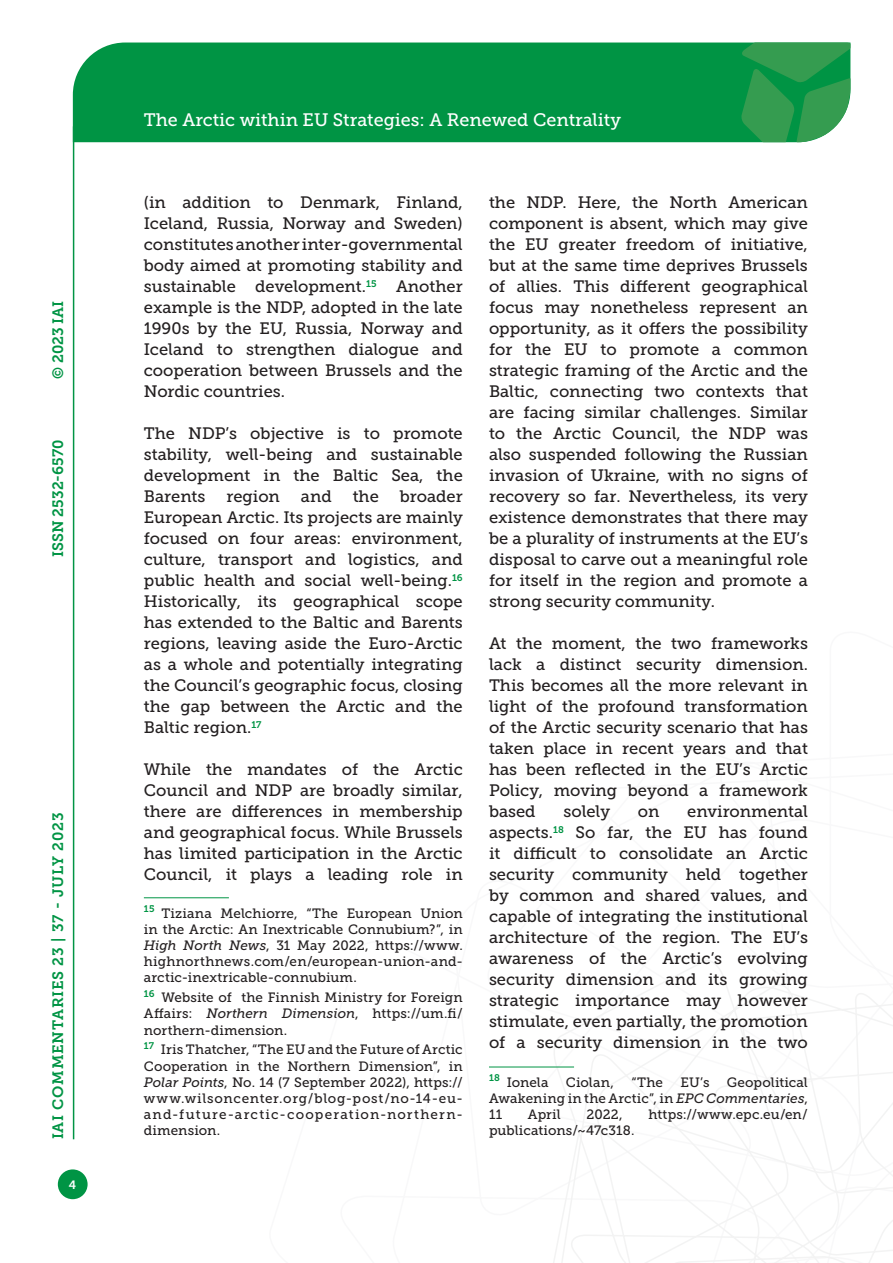
<style>
.page{position:relative;width:893px;height:1263px;background:#fff}
.page>*{position:absolute;margin:0;border:0;box-sizing:border-box;transform-origin:0 0}
.t1{font:18px "Museo Slab 500";color:#fff}
.Testo{font:16.5px/21px "Museo Slab 500";color:#231f20;text-align:justify}
.t2{font:15px "Museo Slab 700";letter-spacing:.05em;color:#009444}
.t3{font:15px "Museo Slab 700";color:#009444}
.Nota{font:13.5px/16.2px "Museo Slab 500";letter-spacing:.01em;color:#231f20;text-align:justify}
.t4{font:12px "Museo Slab 700";color:#fff}
.s1{font-style:italic}
</style>
<div class="page">
<svg style="left:531px;top:960px;width:362px;height:303px"></svg>
<div style="left:73px;top:43px;width:668px;height:99px;background:#009444"></div>
<svg style="left:741px;top:43px;width:109px;height:99px;background:#319e55"></svg>
<div style="left:58px;top:1169px;width:30px;height:30px;background:#009444;border-radius:50%"></div>
<hr style="left:73px;top:126px;width:1px;height:1013px;background:#009444">
<hr style="left:144px;top:897px;width:85px;height:1px;background:#009444">
<hr style="left:489px;top:1067px;width:85px;height:1px;background:#009444">
<p class="t2" style="left:50px;top:379px;width:80px;rotate:-90deg">© 2023 IAI</p>
<p class="t3" style="left:50px;top:557px;width:119px;rotate:-90deg">ISSN 2532-6570</p>
<p class="t2" style="left:50px;top:1139px;width:328px;rotate:-90deg">IAI COMMENTARIES 23 | 37 - JULY 2023</p>
<p class="t4" style="left:69px;top:1178px;width:9px">4</p>
<p class="t1" style="left:144px;top:110px;width:479px">The Arctic within EU Strategies: A Renewed Centrality</p>
<p class="Testo" style="left:144px;top:192px;width:320px">(in addition to Denmark, Finland, Iceland, Russia, Norway and Sweden) constitutes another inter-governmental body aimed at promoting stability and sustainable development.<sup>15</sup> Another example is the NDP, adopted in the late 1990s by the EU, Russia, Norway and Iceland to strengthen dialogue and cooperation between Brussels and the Nordic countries.</p>
<p class="Testo" style="left:144px;top:423px;width:320px">The NDP’s objective is to promote stability, well-being and sustainable development in the Baltic Sea, the Barents</p>
<p class="Testo" style="left:144px;top:486px;width:320px;text-indent:256px">broader European Arctic. Its projects are mainly focused on four areas: environment, culture, transport and logistics, and public health and social well-being.<sup>16<br></sup>Historically, its geographical scope has extended to the Baltic and Barents regions, leaving aside the Euro-Arctic as a whole and potentially integrating the Council’s geographic focus, closing the gap between the Arctic and the Baltic region.<sup>17</sup></p>
<p class="Testo" style="left:144px;top:759px;width:320px">While the mandates of the Arctic Council and NDP are broadly similar, there are differences in membership and geographical focus. While Brussels has limited participation in the Arctic Council, it plays a leading role in</p>
<p class="Nota" style="left:144px;top:905px;width:320px"><sup>15</sup> Tiziana Melchiorre, “The European Union in the Arctic: An Inextricable Connubium?”, in <span class="s1">High North News</span>, 31 May 2022, https://www. highnorthnews.com/en/european-union-and&shy;arctic-inextricable-connubium.</p>
<p class="Nota" style="left:144px;top:989px;width:320px"><sup>16</sup> Website of the Finnish Ministry for Foreign Affairs: <span class="s1">Northern Dimension</span>, https://um.fi/ northern-dimension.</p>
<p class="Nota" style="left:144px;top:1042px;width:320px"><sup>17</sup> Iris Thatcher, “The EU and the Future of Arctic Cooperation in the Northern Dimension”, in <span class="s1">Polar Points</span>, No. 14 (7 September 2022), https:// www.wilsoncenter.org/blog-post/no-14-eu&shy;and-future-arctic-cooperation-northern&shy;dimension.</p>
<p class="Testo" style="left:226px;top:486px;width:55px">region</p>
<p class="Testo" style="left:301px;top:486px;width:32px">and</p>
<p class="Testo" style="left:353px;top:486px;width:28px">the</p>
<p class="Testo" style="left:489px;top:192px;width:320px">the NDP. Here, the North American component is absent, which may give the EU greater freedom of initiative, but at the same time deprives Brussels of allies. This different geographical focus may nonetheless represent an opportunity, as it offers the possibility for the EU to promote a common strategic framing of the Arctic and the Baltic, connecting two contexts that are facing similar challenges. Similar to the Arctic Council, the NDP was also suspended following the Russian invasion of Ukraine, with no signs of recovery so far. Nevertheless, its very existence demonstrates that there may be a plurality of instruments at the EU’s disposal to carve out a meaningful role for itself in the region and promote a strong security community.</p>
<p class="Testo" style="left:489px;top:633px;width:320px">At the moment, the two frameworks lack a distinct security dimension.<br>This becomes all the more relevant in light of the profound transformation of the Arctic security scenario that has taken place in recent years and that has been reflected in the EU’s Arctic Policy, moving beyond a framework based</p>
<p class="Testo" style="left:489px;top:801px;width:320px;text-indent:198px">environmental aspects.<sup>18</sup> So far, the EU has found it difficult to consolidate an Arctic security community held together by common and shared values, and capable of integrating the institutional architecture of the region. The EU’s awareness of the Arctic’s evolving security dimension and its growing strategic importance may however stimulate, even partially, the promotion of a security dimension in the two</p>
<p class="Nota" style="left:489px;top:1074px;width:61px"><sup>18</sup> Ionela</p>
<p class="Nota" style="left:566px;top:1074px;width:49px">Ciolan,</p>
<p class="Nota" style="left:631px;top:1074px;width:33px">“The</p>
<p class="Nota" style="left:680px;top:1074px;width:31px">EU’s</p>
<p class="Testo" style="left:563px;top:801px;width:48px">solely</p>
<p class="Testo" style="left:638px;top:801px;width:23px">on</p>
<p class="Nota" style="left:489px;top:1074px;width:320px;text-indent:238px">Geopolitical Awakening in the Arctic”, in <span class="s1">EPC Commentaries</span>, 11</p>
<p class="Nota" style="left:528px;top:1106px;width:34px">April</p>
<p class="Nota" style="left:586px;top:1106px;width:38px">2022,</p>
<p class="Nota" style="left:648px;top:1106px;width:161px">https://www.epc.eu/en/</p>
<p class="Nota" style="left:489px;top:1123px;width:147px">publications/~47c318.</p>
</div>
